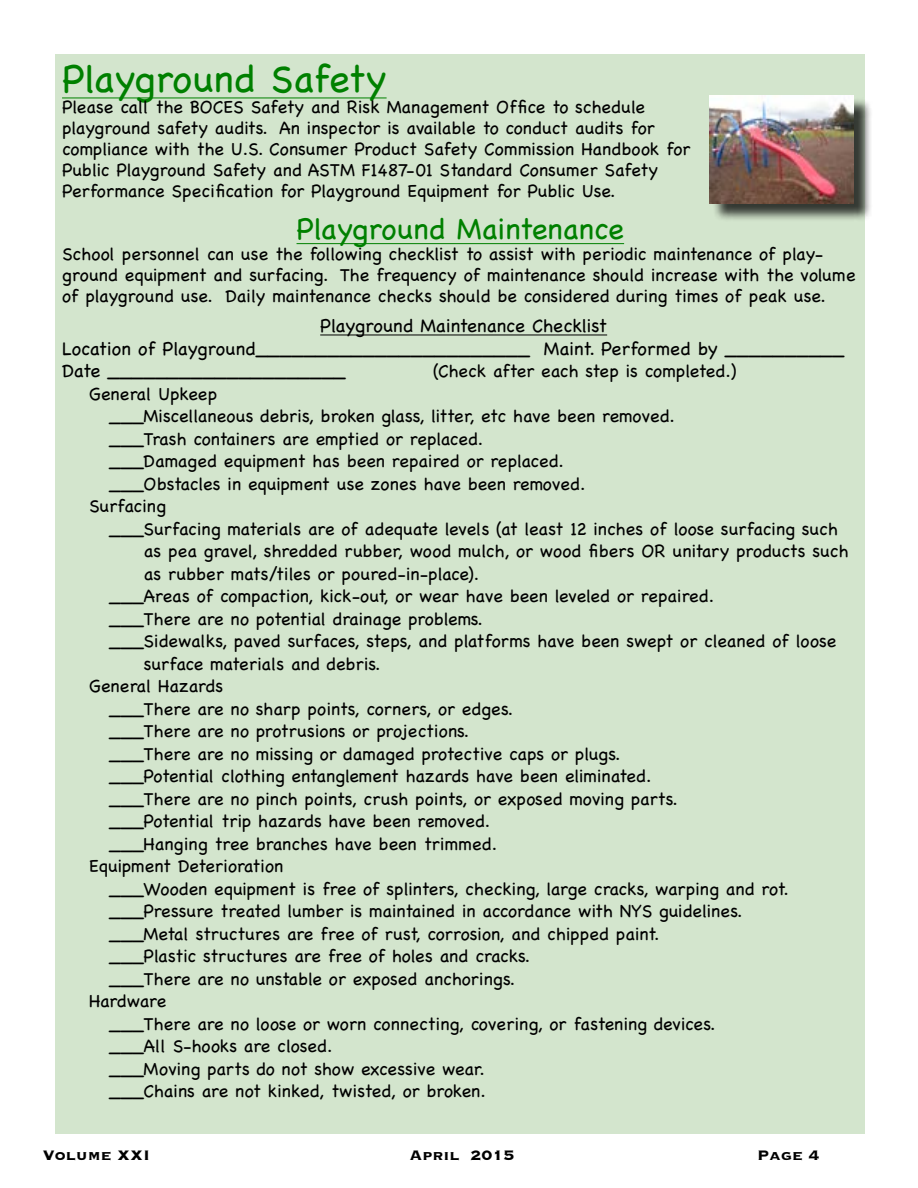
<style>
.page{position:relative;width:918px;height:1188px;background:#fff}
.page>*{position:absolute;margin:0;border:0;box-sizing:border-box;transform-origin:0 0}
.t1{font:39px "Chalkboard";color:#008000}
.t2{font:30px "Chalkboard";color:#008000}
.t3{font:18.75px/22.5px "Chalkboard";color:#000}
.t4{font:18px/21px "Chalkboard";color:#000}
.t5{font:700 18px "Copperplate";color:#000}
</style>
<div class="page">
<div style="left:55px;top:54px;width:810px;height:1080px;background:#d3e5cd"></div>
<hr style="left:62px;top:98px;width:325px;height:1px;background:#008000">
<hr style="left:297px;top:243px;width:327px;height:1px;background:#008000">
<hr style="left:320px;top:335px;width:287px;height:1px;background:#000">
<div style="left:712px;top:98px;width:161px;height:124px;background:#000;opacity:.75"></div>
<img style="left:710px;top:95px;width:144px;height:108px">
<h1 class="t1" style="left:62px;top:56px;width:326px">Playground Safety</h1>
<p class="t4" style="left:62px;top:97px;width:630px">Please call the BOCES Safety and Risk Management Office to schedule playground safety audits. An inspector is available to conduct audits for compliance with the U.S. Consumer Product Safety Commission Handbook for Public Playground Safety and ASTM F1487-01 Standard Consumer Safety Performance Specification for Playground Equipment for Public Use.</p>
<h2 class="t2" style="left:297px;top:211px;width:329px">Playground Maintenance</h2>
<p class="t4" style="left:62px;top:244px;width:795px">School personnel can use the following checklist to assist with periodic maintenance of play&shy;ground equipment and surfacing. The frequency of maintenance should increase with the volume of playground use. Daily maintenance checks should be considered during times of peak use.</p>
<p class="t3" style="left:62px;top:315px;width:783px;text-indent:258px">Playground Maintenance Checklist<br>Location of Playground_______________________ Maint. Performed by __________<br>Date ____________________</p>
<p class="t4" style="left:433px;top:361px;width:305px">(Check after each step is completed.)</p>
<p class="t4" style="left:89px;top:383px;width:130px">General Upkeep</p>
<p class="t4" style="left:109px;top:406px;width:567px">___Miscellaneous debris, broken glass, litter, etc have been removed.</p>
<p class="t4" style="left:109px;top:428px;width:375px">___Trash containers are emptied or replaced.</p>
<p class="t4" style="left:109px;top:451px;width:456px">___Damaged equipment has been repaired or replaced.</p>
<p class="t4" style="left:109px;top:473px;width:478px">___Obstacles in equipment use zones have been removed.</p>
<p class="t4" style="left:89px;top:496px;width:78px">Surfacing</p>
<p class="t4" style="left:109px;top:518px;width:730px">___Surfacing materials are of adequate levels (at least 12 inches of loose surfacing such</p>
<p class="t4" style="left:144px;top:541px;width:706px">as pea gravel, shredded rubber, wood mulch, or wood fibers OR unitary products such</p>
<p class="t4" style="left:144px;top:563px;width:337px">as rubber mats/tiles or poured-in-place).</p>
<p class="t4" style="left:109px;top:586px;width:606px">___Areas of compaction, kick-out, or wear have been leveled or repaired.</p>
<p class="t4" style="left:109px;top:608px;width:375px">___There are no potential drainage problems.</p>
<p class="t4" style="left:109px;top:631px;width:728px">___Sidewalks, paved surfaces, steps, and platforms have been swept or cleaned of loose</p>
<p class="t4" style="left:144px;top:653px;width:238px">surface materials and debris.</p>
<p class="t4" style="left:89px;top:676px;width:136px">General Hazards</p>
<p class="t4" style="left:109px;top:698px;width:405px">___There are no sharp points, corners, or edges.</p>
<p class="t4" style="left:109px;top:721px;width:361px">___There are no protrusions or projections.</p>
<p class="t4" style="left:109px;top:743px;width:513px">___There are no missing or damaged protective caps or plugs.</p>
<p class="t4" style="left:109px;top:766px;width:544px">___Potential clothing entanglement hazards have been eliminated.</p>
<p class="t4" style="left:109px;top:788px;width:570px">___There are no pinch points, crush points, or exposed moving parts.</p>
<p class="t4" style="left:109px;top:811px;width:382px">___Potential trip hazards have been removed.</p>
<p class="t4" style="left:109px;top:833px;width:389px">___Hanging tree branches have been trimmed.</p>
<p class="t4" style="left:89px;top:856px;width:196px">Equipment Deterioration</p>
<p class="t4" style="left:109px;top:878px;width:681px">___Wooden equipment is free of splinters, checking, large cracks, warping and rot.</p>
<p class="t4" style="left:109px;top:901px;width:635px">___Pressure treated lumber is maintained in accordance with NYS guidelines.</p>
<p class="t4" style="left:109px;top:923px;width:552px">___Metal structures are free of rust, corrosion, and chipped paint.</p>
<p class="t4" style="left:109px;top:946px;width:422px">___Plastic structures are free of holes and cracks.</p>
<p class="t4" style="left:109px;top:968px;width:407px">___There are no unstable or exposed anchorings.</p>
<p class="t4" style="left:89px;top:991px;width:79px">Hardware</p>
<p class="t4" style="left:109px;top:1013px;width:608px">___There are no loose or worn connecting, covering, or fastening devices.</p>
<p class="t4" style="left:109px;top:1036px;width:225px">___All S-hooks are closed.</p>
<p class="t4" style="left:109px;top:1058px;width:377px">___Moving parts do not show excessive wear.</p>
<p class="t4" style="left:109px;top:1081px;width:378px">___Chains are not kinked, twisted, or broken.</p>
<p class="t5" style="left:43px;top:1143px;width:109px">Volume XXI</p>
<p class="t5" style="left:409px;top:1143px;width:106px">April 2015</p>
<p class="t5" style="left:757px;top:1143px;width:64px">Page 4</p>
</div>
